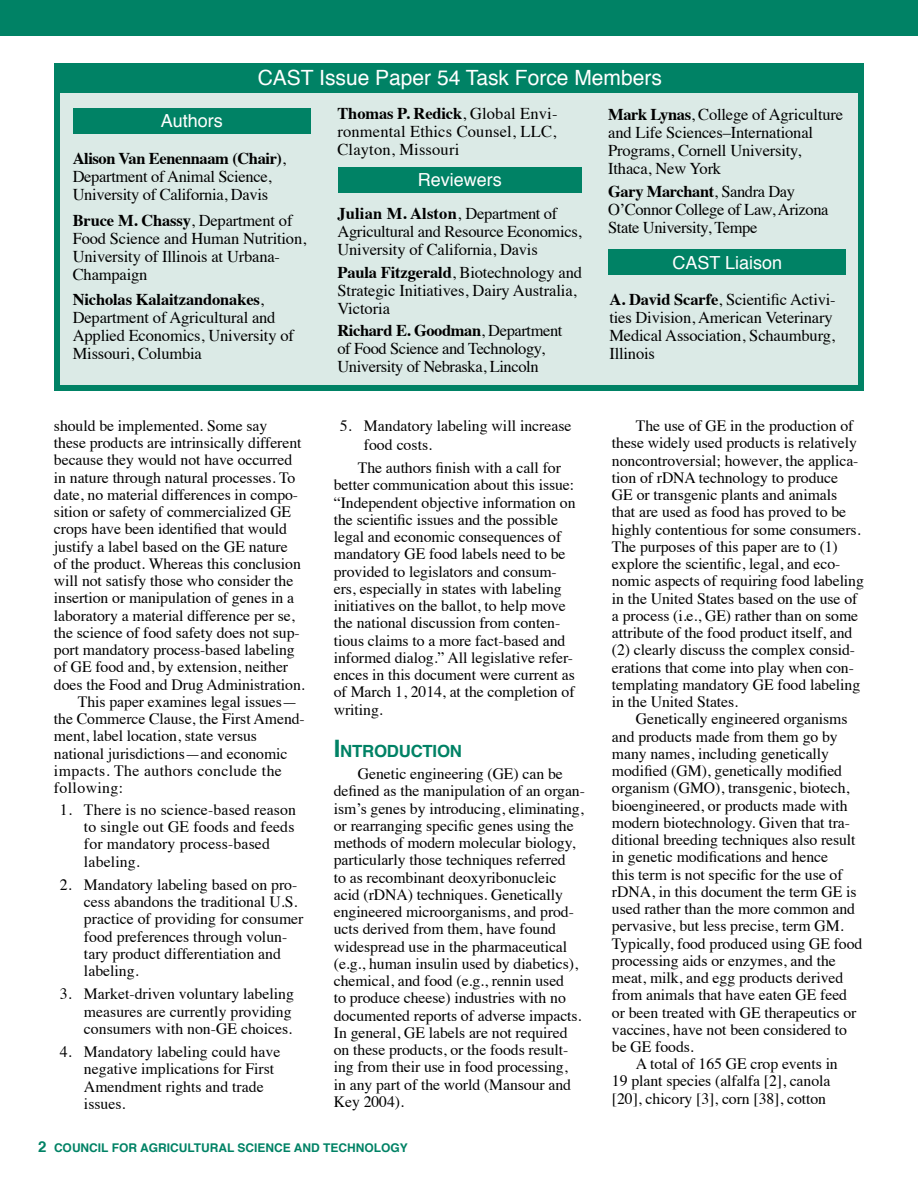
<style>
.page{position:relative;width:918px;height:1188px;background:#fff}
.page>*{position:absolute;margin:0;border:0;box-sizing:border-box;transform-origin:0 0}
.t1{font:21px "Helvetica";color:#fff}
.t2{font:18px "Helvetica";color:#fff}
.t3{font:700 16.8px "Helvetica";letter-spacing:-.015em;color:#008265}
.t4{font:16.5px/18px "Times";letter-spacing:-.01em;color:#000}
.t5{font:15.75px/17.2px "Times";letter-spacing:-.005em;color:#000}
.t6{font:15.75px "Times";letter-spacing:.025em;color:#000}
.t7{font:700 12px "Helvetica";color:#008265}
.s1{font-weight:700}
.s2{font-size:24px}
.s3{font-size:15px}
</style>
<div class="page">
<div style="left:0;top:0;width:918px;height:36px;background:#008265"></div>
<div style="left:54px;top:63px;width:810px;height:328px;background:#dbeae6;border:6px solid #008265"></div>
<div style="left:57px;top:66px;width:807px;height:27px;background:#008265"></div>
<div style="left:73px;top:108px;width:237px;height:26px;background:#008265"></div>
<div style="left:338px;top:168px;width:243px;height:25px;background:#008265"></div>
<div style="left:608px;top:250px;width:238px;height:25px;background:#008265"></div>
<h1 class="t1" style="left:258px;top:61px;width:406px">CAST Issue Paper 54 Task Force Members</h1>
<p class="t2" style="left:161px;top:107px;width:64px">Authors</p>
<p class="t4" style="left:73px;top:149px;width:215px"><span class="s1">Alison Van Eenennaam (Chair)</span>,<br>Department of Animal Science,<br>University of California, Davis</p>
<p class="t4" style="left:73px;top:210px;width:235px"><span class="s1">Bruce M. Chassy</span>, Department of<br>Food Science and Human Nutrition,<br>University of Illinois at Urbana-<br>Champaign</p>
<p class="t4" style="left:73px;top:290px;width:223px"><span class="s1">Nicholas Kalaitzandonakes</span>,<br>Department of Agricultural and<br>Applied Economics, University of<br>Missouri, Columbia</p>
<p class="t5" style="left:54px;top:416px;width:215px">should be implemented. Some say</p>
<p class="t5" style="left:54px;top:433px;width:249px">these products are intrinsically different</p>
<p class="t5" style="left:54px;top:450px;width:240px">because they would not have occurred</p>
<p class="t5" style="left:54px;top:467px;width:243px">in nature through natural processes. To</p>
<p class="t5" style="left:54px;top:485px;width:246px">date, no material differences in compo-</p>
<p class="t5" style="left:54px;top:502px;width:239px">sition or safety of commercialized GE</p>
<p class="t5" style="left:54px;top:519px;width:235px">crops have been identified that would</p>
<p class="t5" style="left:54px;top:536px;width:235px">justify a label based on the GE nature</p>
<p class="t5" style="left:54px;top:554px;width:248px">of the product. Whereas this conclusion</p>
<p class="t5" style="left:54px;top:571px;width:241px">will not satisfy those who consider the</p>
<p class="t5" style="left:54px;top:588px;width:242px">insertion or manipulation of genes in a</p>
<p class="t5" style="left:54px;top:605px;width:242px">laboratory a material difference per se,</p>
<p class="t5" style="left:54px;top:623px;width:247px">the science of food safety does not sup-</p>
<p class="t5" style="left:54px;top:640px;width:242px">port mandatory process-based labeling</p>
<p class="t5" style="left:54px;top:657px;width:236px">of GE food and, by extension, neither</p>
<p class="t5" style="left:54px;top:674px;width:252px">does the Food and Drug Administration.</p>
<p class="t5" style="left:78px;top:692px;width:221px">This paper examines legal issues—</p>
<p class="t5" style="left:54px;top:709px;width:252px">the Commerce Clause, the First Amend-</p>
<p class="t5" style="left:54px;top:726px;width:205px">ment, label location, state versus</p>
<p class="t5" style="left:54px;top:743px;width:235px">national jurisdictions—and economic</p>
<p class="t6" style="left:54px;top:756px;width:229px">impacts. The authors conclude the</p>
<p class="t6" style="left:54px;top:773px;width:71px">following:</p>
<p class="t5" style="left:84px;top:800px;width:214px;text-indent:-24px">1. There is no science-based reason to single out GE foods and feeds for mandatory process-based labeling.</p>
<p class="t5" style="left:84px;top:875px;width:221px;text-indent:-24px">2. Mandatory labeling based on pro&shy;cess abandons the traditional U.S. practice of providing for consumer food preferences through volun&shy;tary product differentiation and labeling.</p>
<p class="t5" style="left:84px;top:984px;width:211px;text-indent:-24px">3. Market-driven voluntary labeling measures are currently providing consumers with non-GE choices.</p>
<p class="t5" style="left:84px;top:1042px;width:198px;text-indent:-24px">4. Mandatory labeling could have negative implications for First<br>Amendment rights and trade issues.</p>
<p class="t4" style="left:337px;top:103px;width:222px;text-align:justify"><span class="s1">Thomas P. Redick</span>, Global Envi&shy;ronmental Ethics Counsel, LLC, Clayton, Missouri</p>
<p class="t2" style="left:418px;top:166px;width:86px">Reviewers</p>
<p class="t4" style="left:337px;top:203px;width:246px"><span class="s1">Julian M. Alston</span>, Department of<br>Agricultural and Resource Economics,<br>University of California, Davis</p>
<p class="t4" style="left:337px;top:262px;width:246px"><span class="s1">Paula Fitzgerald</span>, Biotechnology and<br>Strategic Initiatives, Dairy Australia,<br>Victoria</p>
<p class="t4" style="left:337px;top:320px;width:226px"><span class="s1">Richard E. Goodman</span>, Department of Food Science and Technology,<br>University of Nebraska, Lincoln</p>
<p class="t5" style="left:364px;top:415px;width:209px;line-height:18.8px;text-indent:-24px">5. Mandatory labeling will increase food costs.</p>
<p class="t5" style="left:334px;top:458px;width:243px;text-indent:24px">The authors finish with a call for better communication about this issue: “Independent objective information on the scientific issues and the possible legal and economic consequences of mandatory GE food labels need to be provided to legislators and consum&shy;ers, especially in states with labeling initiatives on the ballot, to help move the national discussion from conten&shy;tious claims to a more fact-based and informed dialog.” All legislative refer&shy;ences in this document were current as of March 1, 2014, at the completion of writing.</p>
<p class="t3" style="left:334px;top:738px;width:130px"><span class="s2">I</span>NTRODUCTION</p>
<p class="t5" style="left:334px;top:764px;width:253px;text-indent:24px">Genetic engineering (GE) can be defined as the manipulation of an organ&shy;ism’s genes by introducing, eliminating, or rearranging specific genes using the methods of modern molecular biology, particularly those techniques referred<br>to as recombinant deoxyribonucleic acid (rDNA) techniques. Genetically engineered microorganisms, and prod&shy;ucts derived from them, have found widespread use in the pharmaceutical (e.g., human insulin used by diabetics), chemical, and food (e.g., rennin used<br>to produce cheese) industries with no documented reports of adverse impacts.<br>In general, GE labels are not required on these products, or the foods result&shy;ing from their use in food processing,<br>in any part of the world (Mansour and Key 2004).</p>
<p class="t7" style="left:38px;top:1138px;width:371px"><span class="s3">2</span> COUNCIL FOR AGRICULTURAL SCIENCE AND TECHNOLOGY</p>
<p class="t4" style="left:608px;top:104px;width:236px"><span class="s1">Mark Lynas</span>, College of Agriculture and Life Sciences–International<br>Programs, Cornell University,<br>Ithaca, New York</p>
<p class="t4" style="left:608px;top:181px;width:222px"><span class="s1">Gary Marchant</span>, Sandra Day<br>O’Connor College of Law, Arizona<br>State University, Tempe</p>
<p class="t2" style="left:672px;top:249px;width:111px">CAST Liaison</p>
<p class="t4" style="left:609px;top:289px;width:228px"><span class="s1">A. David Scarfe</span>, Scientific Activi&shy;ties Division, American Veterinary<br>Medical Association, Schaumburg,<br>Illinois</p>
<p class="t5" style="left:612px;top:416px;width:253px;text-indent:24px">The use of GE in the production of these widely used products is relatively noncontroversial; however, the applica&shy;tion of rDNA technology to produce<br>GE or transgenic plants and animals that are used as food has proved to be highly contentious for some consumers.<br>The purposes of this paper are to (1) explore the scientific, legal, and eco&shy;nomic aspects of requiring food labeling in the United States based on the use of a process (i.e., GE) rather than on some attribute of the food product itself, and (2) clearly discuss the complex consid&shy;erations that come into play when con&shy;templating mandatory GE food labeling in the United States.</p>
<p class="t5" style="left:636px;top:709px;width:213px">Genetically engineered organisms</p>
<p class="t5" style="left:612px;top:726px;width:227px">and products made from them go by</p>
<p class="t5" style="left:612px;top:744px;width:219px">many names, including genetically</p>
<p class="t5" style="left:612px;top:761px;width:232px">modified (GM), genetically modified</p>
<p class="t5" style="left:612px;top:778px;width:239px">organism (GMO), transgenic, biotech,</p>
<p class="t5" style="left:612px;top:795px;width:237px">bioengineered, or products made with</p>
<p class="t5" style="left:612px;top:813px;width:240px">modern biotechnology. Given that tra-</p>
<p class="t5" style="left:612px;top:830px;width:245px">ditional breeding techniques also result</p>
<p class="t5" style="left:612px;top:847px;width:218px">in genetic modifications and hence</p>
<p class="t5" style="left:612px;top:864px;width:232px">this term is not specific for the use of</p>
<p class="t5" style="left:612px;top:882px;width:246px">rDNA, in this document the term GE is</p>
<p class="t5" style="left:612px;top:899px;width:245px">used rather than the more common and</p>
<p class="t5" style="left:612px;top:916px;width:233px">pervasive, but less precise, term GM.</p>
<p class="t5" style="left:612px;top:933px;width:252px">Typically, food produced using GE food</p>
<p class="t5" style="left:612px;top:951px;width:225px">processing aids or enzymes, and the</p>
<p class="t5" style="left:612px;top:968px;width:233px">meat, milk, and egg products derived</p>
<p class="t5" style="left:612px;top:985px;width:237px">from animals that have eaten GE feed</p>
<p class="t5" style="left:612px;top:1002px;width:246px">or been treated with GE therapeutics or</p>
<p class="t5" style="left:612px;top:1019px;width:237px">vaccines, have not been considered to</p>
<p class="t5" style="left:612px;top:1037px;width:83px">be GE foods.</p>
<p class="t5" style="left:636px;top:1054px;width:203px">A total of 165 GE crop events in</p>
<p class="t5" style="left:612px;top:1071px;width:220px">19 plant species (alfalfa [2], canola</p>
<p class="t5" style="left:612px;top:1088px;width:216px">[20], chicory [3], corn [38], cotton</p>
</div>
